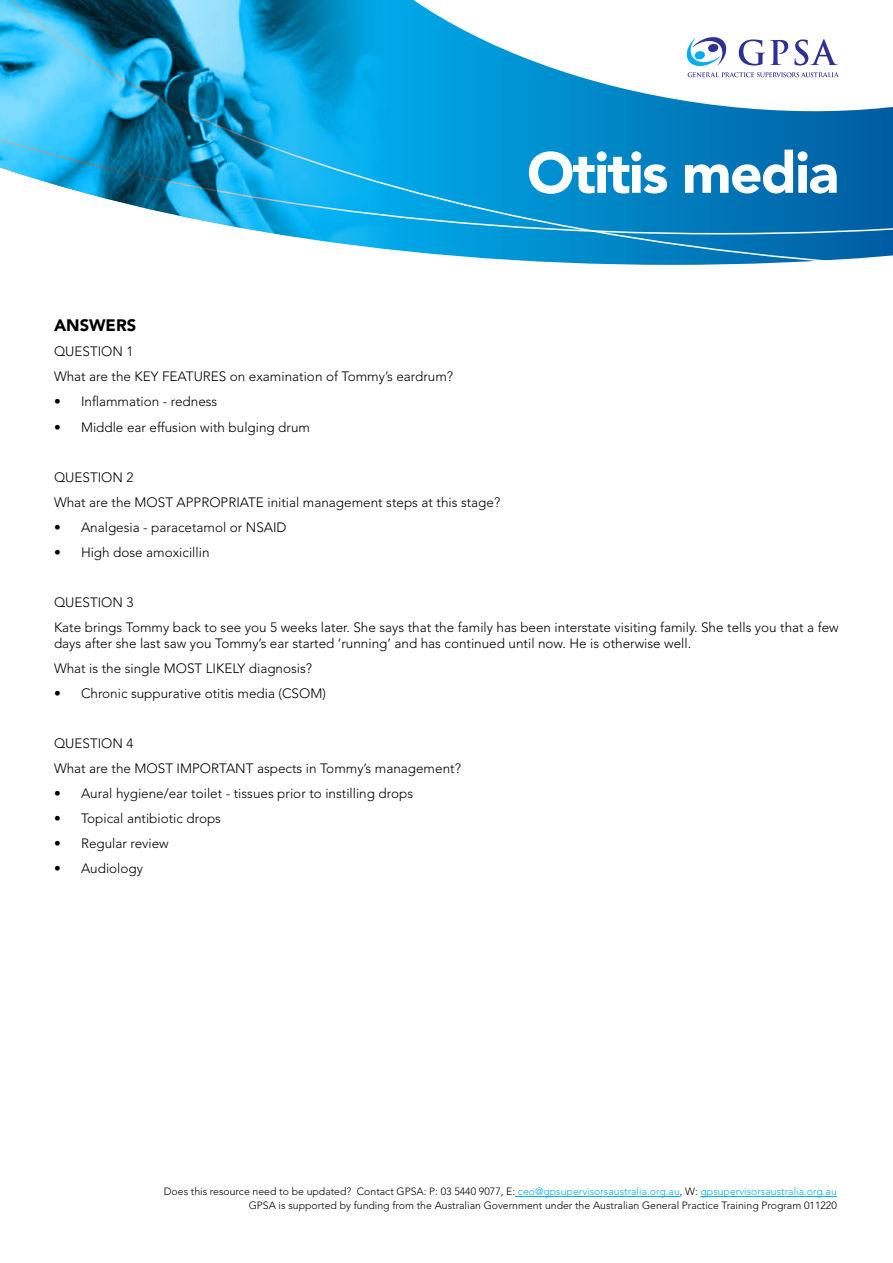
<style>
.page{position:relative;width:893px;height:1263px;background:#fff}
.page>*{position:absolute;margin:0;border:0;box-sizing:border-box;transform-origin:0 0}
.t1{font:900 57.15px "Avenir";letter-spacing:-.03em;color:#fff}
.t2{font:900 16.5px "Avenir";color:#000}
.t3{font:300 13.5px/25px "Avenir";color:#000}
.t4{font:300 10.5px/13.5px "Avenir";color:#000;text-align:right}
.s1{color:#00aeef}
.s2{font-family:"Avenir LT Std"}
</style>
<div class="page">
<svg style="left:493px;top:234px;width:400px;height:31px;background:#1e8ac4"></svg>
<svg style="left:493px;top:44px;width:400px;height:190px"></svg>
<img style="left:0;top:0;width:493px;height:259px">
<svg style="left:687px;top:37px;width:39px;height:29px"></svg>
<svg style="left:688px;top:72px;width:151px;height:5px"></svg>
<svg style="left:739px;top:39px;width:49px;height:27px"></svg>
<svg style="left:794px;top:39px;width:44px;height:27px"></svg>
<hr style="left:515px;top:1196px;width:165px;height:1px;background:#00aeef">
<hr style="left:700px;top:1196px;width:137px;height:1px;background:#00aeef">
<h1 class="t1" style="left:527px;top:138px;width:314px">Otitis media</h1>
<p class="t2" style="left:54px;top:316px;width:84px">ANSWERS</p>
<p class="t3" style="left:54px;top:339px;width:401px">QUESTION 1<br>What are the KEY FEATURES on examination of Tommy’s eardrum?</p>
<p class="t3" style="left:54px;top:389px;width:165px">• Inflammation - redness</p>
<p class="t3" style="left:54px;top:414px;width:258px">• Middle ear effusion with bulging drum</p>
<p class="t3" style="left:54px;top:464px;width:448px">QUESTION 2<br>What are the MOST APPROPRIATE initial management steps at this stage?</p>
<p class="t3" style="left:54px;top:514px;width:234px">• Analgesia - paracetamol or NSAID</p>
<p class="t3" style="left:54px;top:539px;width:157px">• High dose amoxicillin</p>
<p class="t3" style="left:54px;top:589px;width:786px">QUESTION 3<br>Kate brings Tommy back to see you 5 weeks later. She says that the family has been interstate visiting family. She tells you that a few</p>
<p class="t3" style="left:54px;top:631px;width:639px">days after she last saw you Tommy’s ear started ‘running’ and has continued until now. He is otherwise well.<br>What is the single MOST LIKELY diagnosis?</p>
<p class="t3" style="left:54px;top:681px;width:273px">• Chronic suppurative otitis media (CSOM)</p>
<p class="t3" style="left:54px;top:731px;width:408px">QUESTION 4<br>What are the MOST IMPORTANT aspects in Tommy’s management?</p>
<p class="t3" style="left:54px;top:781px;width:361px">• Aural hygiene/ear toilet - tissues prior to instilling drops</p>
<p class="t3" style="left:54px;top:806px;width:169px">• Topical antibiotic drops</p>
<p class="t3" style="left:54px;top:831px;width:116px">• Regular review</p>
<p class="t3" style="left:54px;top:856px;width:91px">• Audiology</p>
<p class="t4" style="left:164px;top:1185px;width:674px">Does this resource need to be updated? Contact GPSA: P: 03 5440 9077, E: <span class="s1">ceo@gpsupervisorsaustralia.org.au</span>, W: <span class="s1">gpsupervisorsaustralia.org.au<br></span>GPSA is supported by funding from the Australian Government under the Australian General Practice Training Program <span class="s2">011220</span></p>
</div>
